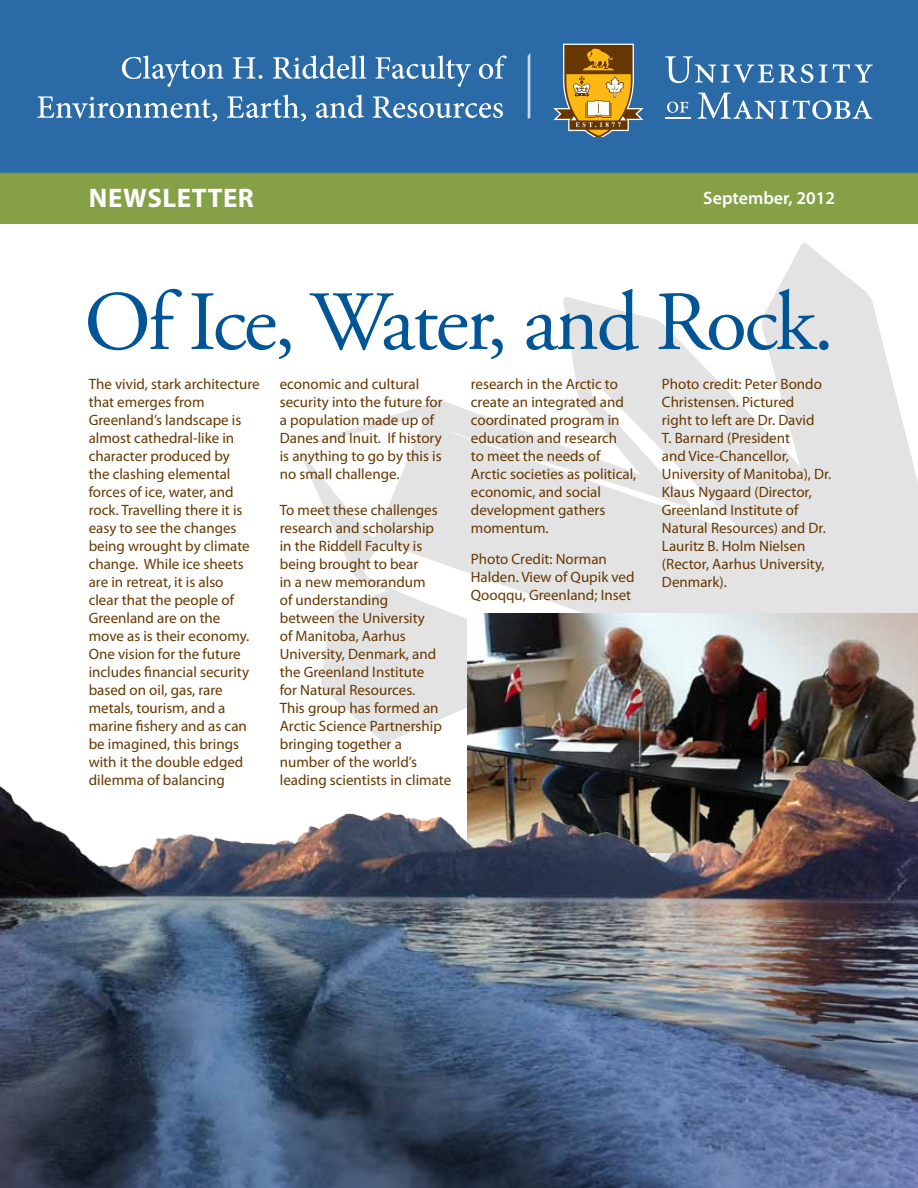
<style>
.page{position:relative;width:918px;height:1188px;background:#fff}
.page>*{position:absolute;margin:0;border:0;box-sizing:border-box;transform-origin:0 0}
.t1{font:84px "Adobe Garamond Pro";letter-spacing:-.03em;color:#005596}
.t2{font:700 27px "Myriad Pro";letter-spacing:.02em;color:#fff}
.t3{font:600 18px "Myriad Pro";color:#fff}
.t4{font:15px/18px "Myriad Pro";color:#663700}
</style>
<div class="page">
<svg style="left:300px;top:243px;width:618px;height:321px;fill:#e3e3e4"></svg>
<div style="left:0;top:0;width:918px;height:173px;background:#2a6aa6"></div>
<div style="left:0;top:173px;width:918px;height:51px;background:#86a047"></div>
<svg style="left:122px;top:55px;width:102px;height:32px;background:#5286b6"></svg>
<svg style="left:233px;top:57px;width:29px;height:22px"></svg>
<svg style="left:273px;top:55px;width:93px;height:24px"></svg>
<svg style="left:375px;top:55px;width:96px;height:32px;background:#5286b6"></svg>
<svg style="left:479px;top:55px;width:28px;height:24px"></svg>
<svg style="left:37px;top:96px;width:180px;height:26px;background:#598bb9"></svg>
<svg style="left:227px;top:95px;width:79px;height:27px;background:#5a8cba"></svg>
<svg style="left:316px;top:95px;width:48px;height:23px"></svg>
<svg style="left:373px;top:96px;width:130px;height:22px"></svg>
<svg style="left:665px;top:56px;width:148px;height:27px;background:#5588b8"></svg>
<svg style="left:819px;top:64px;width:54px;height:19px"></svg>
<svg style="left:697px;top:93px;width:175px;height:26px;background:#5a8bba"></svg>
<svg style="left:667px;top:102px;width:21px;height:11px"></svg>
<hr style="left:665px;top:117px;width:26px;height:2px;background:#fff">
<svg style="left:553px;top:44px;width:91px;height:93px;background:#918050"></svg>
<hr style="left:529px;top:54px;width:1px;height:64px;background:#fff">
<img style="left:0;top:564px;width:918px;height:624px">
<h2 class="t2" style="left:89px;top:180px;width:166px">NEWSLETTER</h2>
<p class="t3" style="left:703px;top:187px;width:133px">September, 2012</p>
<h1 class="t1" style="left:84px;top:272px;width:752px">Of Ice, Water, and Rock.</h1>
<p class="t4" style="left:89px;top:375px;width:173px">The vivid, stark architecture that emerges from<br>Greenland’s landscape is almost cathedral-like in character produced by<br>the clashing elemental forces of ice, water, and rock. Travelling there it is easy to see the changes being wrought by climate change. While ice sheets are in retreat, it is also<br>clear that the people of<br>Greenland are on the<br>move as is their economy.<br>One vision for the future includes financial security based on oil, gas, rare metals, tourism, and a marine fishery and as can be imagined, this brings with it the double edged dilemma of balancing</p>
<p class="t4" style="left:280px;top:375px;width:164px">economic and cultural security into the future for a population made up of<br>Danes and Inuit. If history is anything to go by this is no small challenge.</p>
<p class="t4" style="left:280px;top:501px;width:173px">To meet these challenges research and scholarship<br>in the Riddell Faculty is being brought to bear<br>in a new memorandum<br>of understanding<br>between the University<br>of Manitoba, Aarhus<br>University, Denmark, and the Greenland Institute<br>for Natural Resources.<br>This group has formed an<br>Arctic Science Partnership bringing together a number of the world’s leading scientists in climate</p>
<p class="t4" style="left:471px;top:375px;width:167px">research in the Arctic to create an integrated and coordinated program in education and research<br>to meet the needs of<br>Arctic societies as political, economic, and social development gathers momentum.</p>
<p class="t4" style="left:471px;top:550px;width:165px">Photo Credit: Norman<br>Halden. View of Qupik ved<br>Qooqqu, Greenland; Inset</p>
<p class="t4" style="left:662px;top:375px;width:171px">Photo credit: Peter Bondo<br>Christensen. Pictured<br>right to left are Dr. David<br>T. Barnard (President<br>and Vice-Chancellor,<br>University of Manitoba), Dr.<br>Klaus Nygaard (Director,<br>Greenland Institute of<br>Natural Resources) and Dr.<br>Lauritz B. Holm Nielsen (Rector, Aarhus University,<br>Denmark).</p>
</div>
